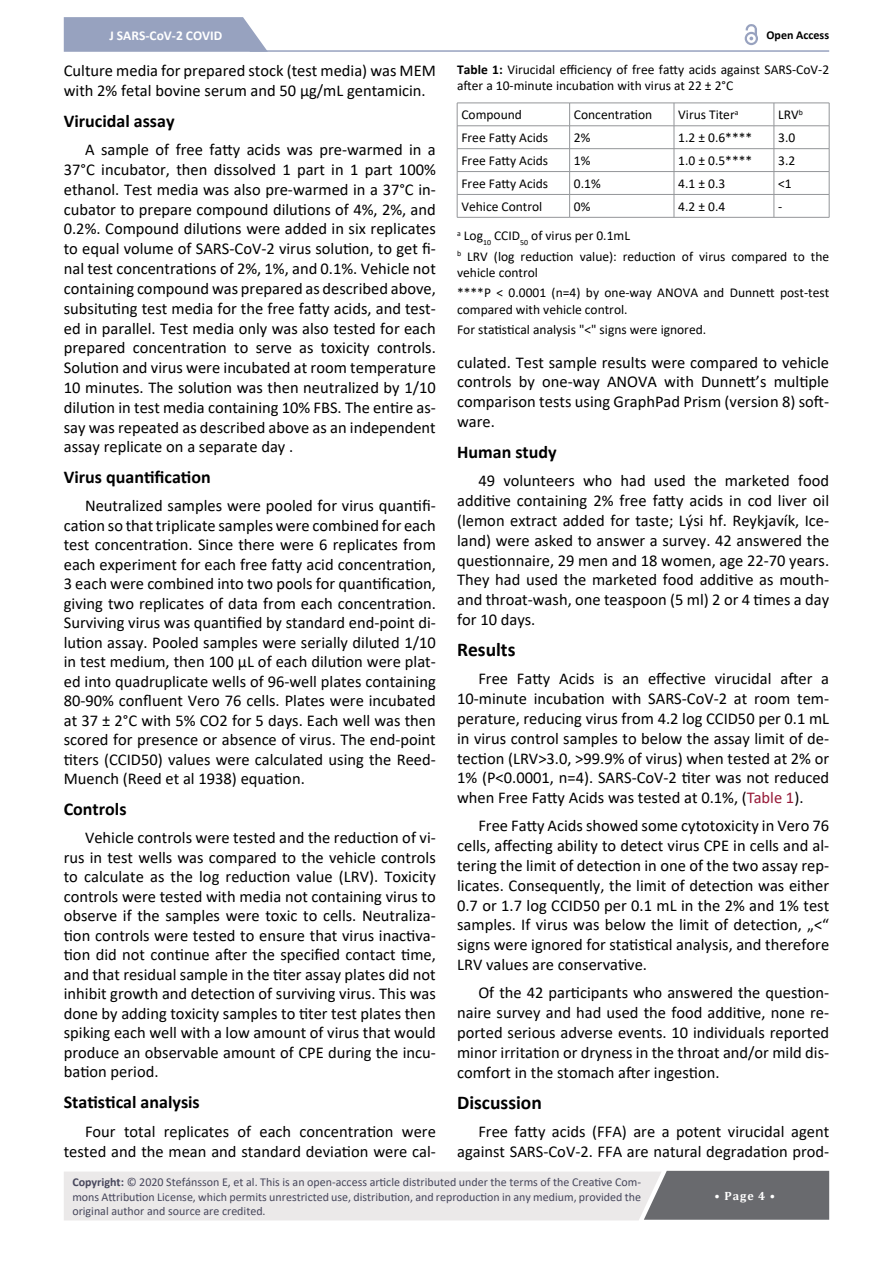
<style>
.page{position:relative;width:893px;height:1263px;background:#fff}
.page>*{position:absolute;margin:0;border:0;box-sizing:border-box;transform-origin:0 0}
.t1{font:700 19.5px "Calibri";color:#000}
.t2{font:700 18px "Calibri";color:#000}
.t3{font:16.5px/19.8px "Calibri";color:#000;text-align:justify}
.t4{font:13.5px/20.4px "Calibri";color:#000}
.t5{font:700 13.5px "Calibri";color:#fff}
.t6{font:12px/14.4px "Calibri";color:#47475c;text-align:justify}
.t7{font:700 12px "Calibri";color:#000}
.t8{font:700 12px "Cambria";color:#fff}
.s1{font-weight:700}
.s2{color:#961a38}
</style>
<div class="page">
<hr style="left:250px;top:50px;width:579px;height:2px;background:#97a2bf">
<svg style="left:64px;top:17px;width:204px;height:35px;background:#9ea8c3"></svg>
<svg style="left:745px;top:32px;width:13px;height:13px"></svg>
<svg style="left:747px;top:34px;width:9px;height:9px"></svg>
<svg style="left:746px;top:24px;width:11px;height:16px"></svg>
<svg style="left:64px;top:1171px;width:765px;height:49px;background:#cecdce"></svg>
<hr style="left:457px;top:103px;width:113px;height:1px;background:#939598">
<hr style="left:570px;top:103px;width:104px;height:1px;background:#939598">
<hr style="left:674px;top:103px;width:100px;height:1px;background:#939598">
<hr style="left:774px;top:103px;width:55px;height:1px;background:#939598">
<hr style="left:457px;top:126px;width:113px;height:1px;background:#939598">
<hr style="left:570px;top:126px;width:104px;height:1px;background:#939598">
<hr style="left:674px;top:126px;width:100px;height:1px;background:#939598">
<hr style="left:774px;top:126px;width:55px;height:1px;background:#939598">
<hr style="left:457px;top:148px;width:113px;height:1px;background:#939598">
<hr style="left:570px;top:148px;width:104px;height:1px;background:#939598">
<hr style="left:674px;top:148px;width:100px;height:1px;background:#939598">
<hr style="left:774px;top:148px;width:55px;height:1px;background:#939598">
<hr style="left:457px;top:171px;width:113px;height:1px;background:#939598">
<hr style="left:570px;top:171px;width:104px;height:1px;background:#939598">
<hr style="left:674px;top:171px;width:100px;height:1px;background:#939598">
<hr style="left:774px;top:171px;width:55px;height:1px;background:#939598">
<hr style="left:457px;top:194px;width:113px;height:1px;background:#939598">
<svg style="left:457px;top:103px;width:1px;height:114px"></svg>
<hr style="left:570px;top:194px;width:104px;height:1px;background:#939598">
<svg style="left:569px;top:104px;width:1px;height:113px"></svg>
<hr style="left:674px;top:194px;width:100px;height:1px;background:#939598">
<svg style="left:674px;top:103px;width:1px;height:114px"></svg>
<hr style="left:774px;top:194px;width:55px;height:1px;background:#939598">
<svg style="left:774px;top:103px;width:1px;height:114px"></svg>
<svg style="left:829px;top:103px;width:1px;height:114px"></svg>
<hr style="left:457px;top:217px;width:113px;height:1px;background:#939598">
<hr style="left:570px;top:217px;width:104px;height:1px;background:#939598">
<hr style="left:674px;top:217px;width:100px;height:1px;background:#939598">
<hr style="left:774px;top:217px;width:55px;height:1px;background:#939598">
<p class="t5" style="left:109px;top:25px;width:114px">J SARS-CoV-2 COVID</p>
<p class="t7" style="left:766px;top:26px;width:64px">Open Access</p>
<p class="t3" style="left:64px;top:60px;width:374px">Culture media for prepared stock (test media) was MEM with 2% fetal bovine serum and 50 μg/mL gentamicin.</p>
<p class="t2" style="left:64px;top:108px;width:112px">Virucidal assay</p>
<p class="t3" style="left:64px;top:139px;width:374px;text-indent:21px">A sample of free fatty acids was pre-warmed in a 37°C incubator, then dissolved 1 part in 1 part 100% ethanol. Test media was also pre-warmed in a 37°C in&shy;cubator to prepare compound dilutions of 4%, 2%, and 0.2%. Compound dilutions were added in six replicates to equal volume of SARS-CoV-2 virus solution, to get fi&shy;nal test concentrations of 2%, 1%, and 0.1%. Vehicle not containing compound was prepared as described above, subsituting test media for the free fatty acids, and test&shy;ed in parallel. Test media only was also tested for each prepared concentration to serve as toxicity controls.<br>Solution and virus were incubated at room temperature 10 minutes. The solution was then neutralized by 1/10 dilution in test media containing 10% FBS. The entire as&shy;say was repeated as described above as an independent assay replicate on a separate day .</p>
<p class="t2" style="left:64px;top:465px;width:149px">Virus quantification</p>
<p class="t3" style="left:64px;top:496px;width:374px;text-indent:21px">Neutralized samples were pooled for virus quantifi&shy;cation so that triplicate samples were combined for each test concentration. Since there were 6 replicates from each experiment for each free fatty acid concentration, 3 each were combined into two pools for quantification, giving two replicates of data from each concentration.<br>Surviving virus was quantified by standard end-point di&shy;lution assay. Pooled samples were serially diluted 1/10 in test medium, then 100 μL of each dilution were plat&shy;ed into quadruplicate wells of 96-well plates containing 80-90% confluent Vero 76 cells. Plates were incubated at 37 ± 2°C with 5% CO2 for 5 days. Each well was then scored for presence or absence of virus. The end-point titers (CCID50) values were calculated using the Reed-Muench (Reed et al 1938) equation.</p>
<p class="t2" style="left:64px;top:797px;width:64px">Controls</p>
<p class="t3" style="left:64px;top:828px;width:374px;text-indent:21px">Vehicle controls were tested and the reduction of vi&shy;rus in test wells was compared to the vehicle controls to calculate as the log reduction value (LRV). Toxicity controls were tested with media not containing virus to observe if the samples were toxic to cells. Neutraliza&shy;tion controls were tested to ensure that virus inactiva&shy;tion did not continue after the specified contact time, and that residual sample in the titer assay plates did not inhibit growth and detection of surviving virus. This was done by adding toxicity samples to titer test plates then spiking each well with a low amount of virus that would produce an observable amount of CPE during the incu&shy;bation period.</p>
<p class="t2" style="left:64px;top:1090px;width:138px">Statistical analysis</p>
<p class="t3" style="left:64px;top:1121px;width:374px;text-align:right">Four total replicates of each concentration were tested and the mean and standard deviation were cal-</p>
<p class="t4" style="left:457px;top:61px;width:374px;line-height:16.2px"><span class="s1">Table 1:</span> Virucidal efficiency of free fatty acids against SARS-CoV-2 after a 10-minute incubation with virus at 22 ± 2°C</p>
<p class="t4" style="left:461px;top:104px;width:62px">Compound</p>
<p class="t4" style="left:574px;top:104px;width:80px">Concentration</p>
<p class="t4" style="left:678px;top:104px;width:62px">Virus Titer<sup>a</sup></p>
<p class="t4" style="left:778px;top:104px;width:26px">LRV<sup>b</sup></p>
<p class="t4" style="left:461px;top:127px;width:88px">Free Fatty Acids</p>
<p class="t4" style="left:574px;top:127px;width:18px">2%</p>
<p class="t4" style="left:678px;top:127px;width:75px">1.2 ± 0.6****</p>
<p class="t4" style="left:778px;top:127px;width:19px">3.0</p>
<p class="t4" style="left:461px;top:150px;width:88px">Free Fatty Acids</p>
<p class="t4" style="left:574px;top:150px;width:18px">1%</p>
<p class="t4" style="left:678px;top:150px;width:75px">1.0 ± 0.5****</p>
<p class="t4" style="left:778px;top:150px;width:19px">3.2</p>
<p class="t4" style="left:461px;top:173px;width:88px">Free Fatty Acids</p>
<p class="t4" style="left:574px;top:173px;width:28px">0.1%</p>
<p class="t4" style="left:678px;top:173px;width:49px">4.1 ± 0.3</p>
<p class="t4" style="left:778px;top:173px;width:15px">&lt;1</p>
<p class="t4" style="left:461px;top:196px;width:82px">Vehice Control</p>
<p class="t4" style="left:574px;top:196px;width:18px">0%</p>
<p class="t4" style="left:678px;top:196px;width:49px">4.2 ± 0.4</p>
<p class="t4" style="left:778px;top:196px;width:6px">-</p>
<p class="t4" style="left:457px;top:225px;width:374px"><sup>a</sup> Log<sub>10</sub> CCID<sub>50</sub> of virus per 0.1mL<br><sup>b</sup> LRV (log reduction value): reduction of virus compared to the</p>
<p class="t4" style="left:457px;top:262px;width:374px">vehicle control<br>****P &lt; 0.0001 (n=4) by one-way ANOVA and Dunnett post-test</p>
<p class="t4" style="left:457px;top:299px;width:251px">compared with vehicle control.<br>For statistical analysis "&lt;" signs were ignored.</p>
<p class="t3" style="left:457px;top:352px;width:374px">culated. Test sample results were compared to vehicle controls by one-way ANOVA with Dunnett’s multiple comparison tests using GraphPad Prism (version 8) soft&shy;ware.</p>
<p class="t2" style="left:457px;top:439px;width:101px">Human study</p>
<p class="t3" style="left:457px;top:471px;width:374px;text-indent:21px">49 volunteers who had used the marketed food additive containing 2% free fatty acids in cod liver oil (lemon extract added for taste; Lýsi hf. Reykjavík, Ice&shy;land) were asked to answer a survey. 42 answered the questionnaire, 29 men and 18 women, age 22-70 years.<br>They had used the marketed food additive as mouth&shy;and throat-wash, one teaspoon (5 ml) 2 or 4 times a day for 10 days.</p>
<p class="t1" style="left:457px;top:636px;width:60px">Results</p>
<p class="t3" style="left:457px;top:668px;width:374px;text-indent:21px">Free Fatty Acids is an effective virucidal after a 10-minute incubation with SARS-CoV-2 at room tem&shy;perature, reducing virus from 4.2 log CCID50 per 0.1 mL in virus control samples to below the assay limit of de&shy;tection (LRV&gt;3.0, &gt;99.9% of virus) when tested at 2% or 1% (P&lt;0.0001, n=4). SARS-CoV-2 titer was not reduced when Free Fatty Acids was tested at 0.1%, (<span class="s2">Table 1</span>).</p>
<p class="t3" style="left:457px;top:816px;width:374px;text-indent:21px">Free Fatty Acids showed some cytotoxicity in Vero 76 cells, affecting ability to detect virus CPE in cells and al&shy;tering the limit of detection in one of the two assay rep&shy;licates. Consequently, the limit of detection was either 0.7 or 1.7 log CCID50 per 0.1 mL in the 2% and 1% test samples. If virus was below the limit of detection, „&lt;“ signs were ignored for statistical analysis, and therefore LRV values are conservative.</p>
<p class="t3" style="left:457px;top:982px;width:374px;text-indent:21px">Of the 42 participants who answered the question&shy;naire survey and had used the food additive, none re&shy;ported serious adverse events. 10 individuals reported minor irritation or dryness in the throat and/or mild dis&shy;comfort in the stomach after ingestion.</p>
<p class="t1" style="left:457px;top:1088px;width:86px">Discussion</p>
<p class="t3" style="left:457px;top:1121px;width:374px;text-align:right">Free fatty acids (FFA) are a potent virucidal agent against SARS-CoV-2. FFA are natural degradation prod-</p>
<p class="t6" style="left:72px;top:1174px;width:570px"><span class="s1">Copyright:</span> © 2020 Stefánsson E, et al. This is an open-access article distributed under the terms of the Creative Com&shy;mons Attribution License, which permits unrestricted use, distribution, and reproduction in any medium, provided the original author and source are credited.</p>
<p class="t8" style="left:715px;top:1187px;width:62px">• Page 4 •</p>
</div>
